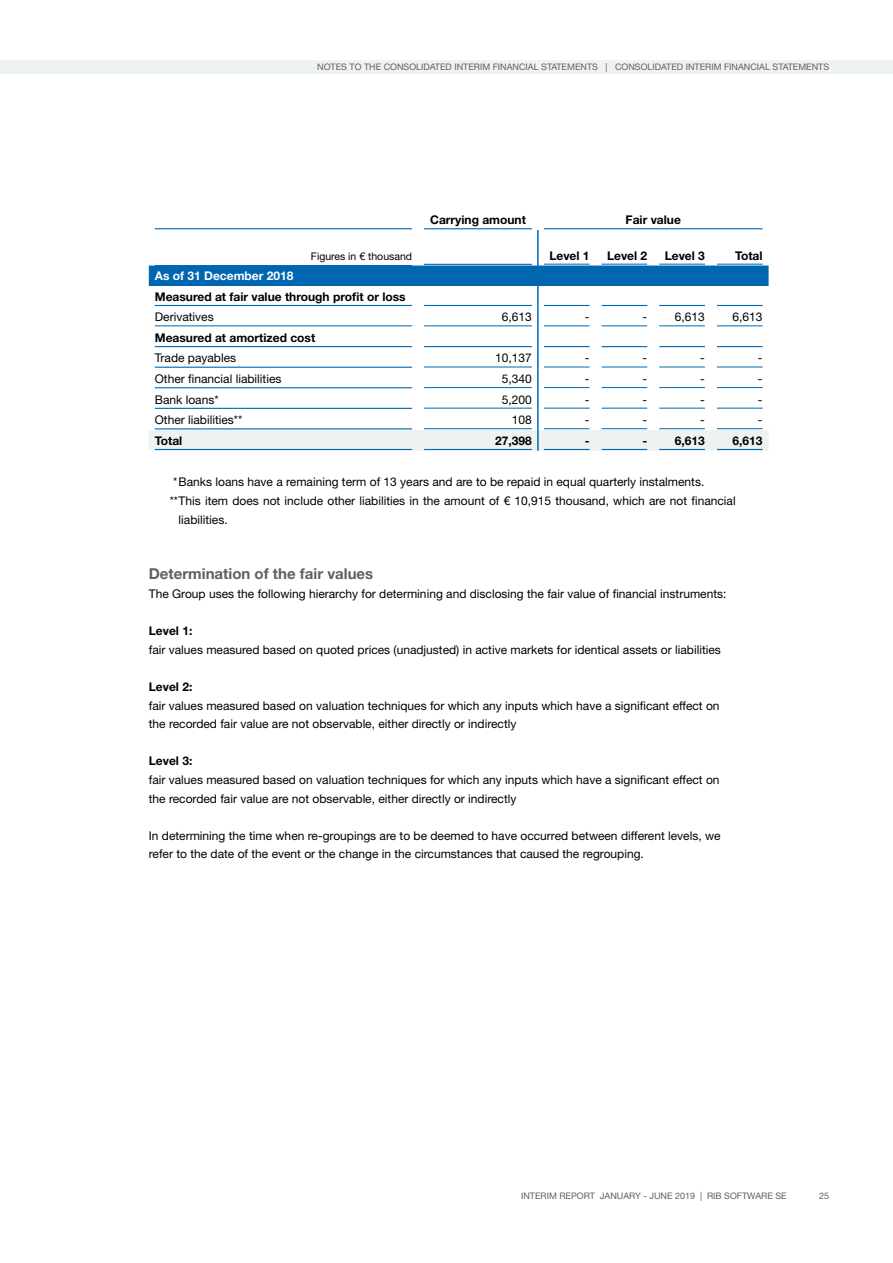
<style>
.page{position:relative;width:893px;height:1263px;background:#fff}
.page>*{position:absolute;margin:0;border:0;box-sizing:border-box;transform-origin:0 0}
.t1{font:700 15px "Helvetica Neue LT Pro";color:#606060}
.t2{font:12px/18.6px "Helvetica Neue LT Pro";color:#000}
.t3{font:700 12px "Helvetica Neue LT Pro";color:#000}
.t4{font:700 12px "Helvetica Neue LT Pro";color:#fff}
.t5{font:10.5px "Helvetica Neue LT Pro";color:#000}
.t6{font:9px "Helvetica Neue LT Pro";color:#606060}
</style>
<div class="page">
<div style="left:149px;top:266px;width:620px;height:20px;background:#0066b0"></div>
<svg style="left:154px;top:304px;width:609px;height:126px"></svg>
<div style="left:149px;top:430px;width:619px;height:21px;background:#eff2f2"></div>
<hr style="left:537px;top:230px;width:2px;height:36px;background:#0067b1">
<hr style="left:537px;top:266px;width:2px;height:20px;background:#0067b1">
<hr style="left:537px;top:286px;width:2px;height:21px;background:#0067b1">
<hr style="left:537px;top:307px;width:2px;height:20px;background:#0067b1">
<hr style="left:537px;top:327px;width:2px;height:21px;background:#0067b1">
<hr style="left:537px;top:348px;width:2px;height:20px;background:#0067b1">
<hr style="left:537px;top:368px;width:2px;height:21px;background:#0067b1">
<hr style="left:537px;top:389px;width:2px;height:20px;background:#0067b1">
<hr style="left:537px;top:409px;width:2px;height:21px;background:#0067b1">
<hr style="left:537px;top:430px;width:2px;height:21px;background:#0067b1">
<hr style="left:155px;top:228px;width:257px;height:1px;background:#0067b1">
<hr style="left:424px;top:228px;width:108px;height:1px;background:#0067b1">
<hr style="left:544px;top:228px;width:219px;height:1px;background:#0067b1">
<hr style="left:155px;top:265px;width:257px;height:1px;background:#0067b1">
<hr style="left:424px;top:264px;width:108px;height:1px;background:#0067b1">
<hr style="left:544px;top:264px;width:46px;height:1px;background:#0067b1">
<hr style="left:602px;top:264px;width:45px;height:1px;background:#0067b1">
<hr style="left:659px;top:264px;width:46px;height:1px;background:#0067b1">
<hr style="left:717px;top:264px;width:46px;height:1px;background:#0067b1">
<hr style="left:155px;top:284px;width:257px;height:1px;background:#0067b1">
<hr style="left:155px;top:305px;width:257px;height:1px;background:#0067b1">
<hr style="left:424px;top:305px;width:108px;height:1px;background:#0067b1">
<hr style="left:544px;top:305px;width:46px;height:1px;background:#0067b1">
<hr style="left:602px;top:305px;width:45px;height:1px;background:#0067b1">
<hr style="left:659px;top:305px;width:46px;height:1px;background:#0067b1">
<hr style="left:717px;top:305px;width:46px;height:1px;background:#0067b1">
<hr style="left:155px;top:325px;width:257px;height:1px;background:#0067b1">
<hr style="left:424px;top:325px;width:108px;height:1px;background:#0067b1">
<hr style="left:544px;top:325px;width:46px;height:1px;background:#0067b1">
<hr style="left:602px;top:325px;width:45px;height:1px;background:#0067b1">
<hr style="left:659px;top:325px;width:46px;height:1px;background:#0067b1">
<hr style="left:717px;top:325px;width:46px;height:1px;background:#0067b1">
<hr style="left:155px;top:346px;width:257px;height:1px;background:#0067b1">
<hr style="left:424px;top:346px;width:108px;height:1px;background:#0067b1">
<hr style="left:544px;top:346px;width:46px;height:1px;background:#0067b1">
<hr style="left:602px;top:346px;width:45px;height:1px;background:#0067b1">
<hr style="left:659px;top:346px;width:46px;height:1px;background:#0067b1">
<hr style="left:717px;top:346px;width:46px;height:1px;background:#0067b1">
<hr style="left:155px;top:367px;width:257px;height:1px;background:#0067b1">
<hr style="left:424px;top:367px;width:108px;height:1px;background:#0067b1">
<hr style="left:544px;top:367px;width:46px;height:1px;background:#0067b1">
<hr style="left:602px;top:367px;width:45px;height:1px;background:#0067b1">
<hr style="left:659px;top:367px;width:46px;height:1px;background:#0067b1">
<hr style="left:717px;top:367px;width:46px;height:1px;background:#0067b1">
<hr style="left:155px;top:387px;width:257px;height:1px;background:#0067b1">
<hr style="left:424px;top:387px;width:108px;height:1px;background:#0067b1">
<hr style="left:544px;top:387px;width:46px;height:1px;background:#0067b1">
<hr style="left:602px;top:387px;width:45px;height:1px;background:#0067b1">
<hr style="left:659px;top:387px;width:46px;height:1px;background:#0067b1">
<hr style="left:717px;top:387px;width:46px;height:1px;background:#0067b1">
<hr style="left:155px;top:408px;width:257px;height:1px;background:#0067b1">
<hr style="left:424px;top:408px;width:108px;height:1px;background:#0067b1">
<hr style="left:544px;top:408px;width:46px;height:1px;background:#0067b1">
<hr style="left:602px;top:408px;width:45px;height:1px;background:#0067b1">
<hr style="left:659px;top:408px;width:46px;height:1px;background:#0067b1">
<hr style="left:717px;top:408px;width:46px;height:1px;background:#0067b1">
<hr style="left:155px;top:428px;width:257px;height:1px;background:#0067b1">
<hr style="left:424px;top:428px;width:108px;height:1px;background:#0067b1">
<hr style="left:544px;top:428px;width:46px;height:1px;background:#0067b1">
<hr style="left:602px;top:428px;width:45px;height:1px;background:#0067b1">
<hr style="left:659px;top:428px;width:46px;height:1px;background:#0067b1">
<hr style="left:717px;top:428px;width:46px;height:1px;background:#0067b1">
<hr style="left:155px;top:449px;width:257px;height:1px;background:#0067b1">
<hr style="left:424px;top:449px;width:108px;height:1px;background:#0067b1">
<hr style="left:544px;top:449px;width:46px;height:1px;background:#0067b1">
<hr style="left:602px;top:449px;width:45px;height:1px;background:#0067b1">
<hr style="left:659px;top:449px;width:46px;height:1px;background:#0067b1">
<hr style="left:717px;top:449px;width:46px;height:1px;background:#0067b1">
<div style="left:0;top:60px;width:893px;height:14px;background:#eff2f2"></div>
<p class="t6" style="left:317px;top:61px;width:513px">NOTES TO THE CONSOLIDATED INTERIM FINANCIAL STATEMENTS | CONSOLIDATED INTERIM FINANCIAL STATEMENTS</p>
<p class="t3" style="left:430px;top:212px;width:97px">Carrying amount</p>
<p class="t3" style="left:626px;top:212px;width:57px">Fair value</p>
<p class="t5" style="left:311px;top:249px;width:103px">Figures in € thousand</p>
<p class="t3" style="left:549px;top:248px;width:42px">Level 1</p>
<p class="t3" style="left:607px;top:248px;width:42px">Level 2</p>
<p class="t3" style="left:665px;top:248px;width:42px">Level 3</p>
<p class="t3" style="left:735px;top:248px;width:29px">Total</p>
<p class="t4" style="left:155px;top:268px;width:140px">As of 31 December 2018</p>
<p class="t3" style="left:155px;top:289px;width:252px">Measured at fair value through profit or loss</p>
<p class="t2" style="left:155px;top:307px;width:60px">Derivatives</p>
<p class="t2" style="left:502px;top:307px;width:32px">6,613</p>
<p class="t2" style="left:585px;top:307px;width:6px">-</p>
<p class="t2" style="left:643px;top:307px;width:64px">- 6,613</p>
<p class="t2" style="left:733px;top:307px;width:32px">6,613</p>
<p class="t3" style="left:155px;top:330px;width:162px">Measured at amortized cost</p>
<p class="t2" style="left:155px;top:348px;width:83px">Trade payables</p>
<p class="t2" style="left:495px;top:348px;width:38px">10,137</p>
<p class="t2" style="left:585px;top:348px;width:6px">-</p>
<p class="t2" style="left:643px;top:348px;width:6px">-</p>
<p class="t2" style="left:700px;top:348px;width:6px">-</p>
<p class="t2" style="left:758px;top:348px;width:6px">-</p>
<p class="t2" style="left:155px;top:369px;width:128px">Other financial liabilities</p>
<p class="t2" style="left:502px;top:369px;width:32px">5,340</p>
<p class="t2" style="left:585px;top:369px;width:6px">-</p>
<p class="t2" style="left:643px;top:369px;width:6px">-</p>
<p class="t2" style="left:700px;top:369px;width:6px">-</p>
<p class="t2" style="left:758px;top:369px;width:6px">-</p>
<p class="t2" style="left:155px;top:390px;width:65px">Bank loans*</p>
<p class="t2" style="left:502px;top:390px;width:32px">5,200</p>
<p class="t2" style="left:585px;top:390px;width:6px">-</p>
<p class="t2" style="left:643px;top:390px;width:6px">-</p>
<p class="t2" style="left:700px;top:390px;width:6px">-</p>
<p class="t2" style="left:758px;top:390px;width:6px">-</p>
<p class="t2" style="left:155px;top:410px;width:89px">Other liabilities**</p>
<p class="t2" style="left:512px;top:410px;width:22px">108</p>
<p class="t2" style="left:585px;top:410px;width:6px">-</p>
<p class="t2" style="left:643px;top:410px;width:6px">-</p>
<p class="t2" style="left:700px;top:410px;width:6px">-</p>
<p class="t2" style="left:758px;top:410px;width:6px">-</p>
<p class="t3" style="left:155px;top:433px;width:29px">Total</p>
<p class="t3" style="left:495px;top:433px;width:38px">27,398</p>
<p class="t3" style="left:585px;top:433px;width:6px">-</p>
<p class="t3" style="left:642px;top:433px;width:64px">- 6,613</p>
<p class="t3" style="left:733px;top:433px;width:32px">6,613</p>
<p class="t2" style="left:173px;top:472px;width:533px">*Banks loans have a remaining term of 13 years and are to be repaid in equal quarterly instalments.</p>
<p class="t2" style="left:170px;top:491px;width:567px">**This item does not include other liabilities in the amount of € 10,915 thousand, which are not financial</p>
<p class="t2" style="left:179px;top:510px;width:51px">liabilities.</p>
<p class="t1" style="left:149px;top:564px;width:226px">Determination of the fair values</p>
<p class="t2" style="left:149px;top:584px;width:579px">The Group uses the following hierarchy for determining and disclosing the fair value of financial instruments:</p>
<p class="t3" style="left:149px;top:623px;width:45px">Level 1:</p>
<p class="t2" style="left:149px;top:640px;width:574px">fair values measured based on quoted prices (unadjusted) in active markets for identical assets or liabilities</p>
<p class="t3" style="left:149px;top:679px;width:45px">Level 2:</p>
<p class="t2" style="left:149px;top:696px;width:572px">fair values measured based on valuation techniques for which any inputs which have a significant effect on the recorded fair value are not observable, either directly or indirectly</p>
<p class="t3" style="left:149px;top:753px;width:45px">Level 3:</p>
<p class="t2" style="left:149px;top:770px;width:572px">fair values measured based on valuation techniques for which any inputs which have a significant effect on the recorded fair value are not observable, either directly or indirectly</p>
<p class="t2" style="left:149px;top:826px;width:573px">In determining the time when re-groupings are to be deemed to have occurred between different levels, we refer to the date of the event or the change in the circumstances that caused the regrouping.</p>
<p class="t6" style="left:521px;top:1190px;width:267px">INTERIM REPORT JANUARY - JUNE 2019 | RIB SOFTWARE SE</p>
<p class="t6" style="left:819px;top:1190px;width:12px">25</p>
</div>
